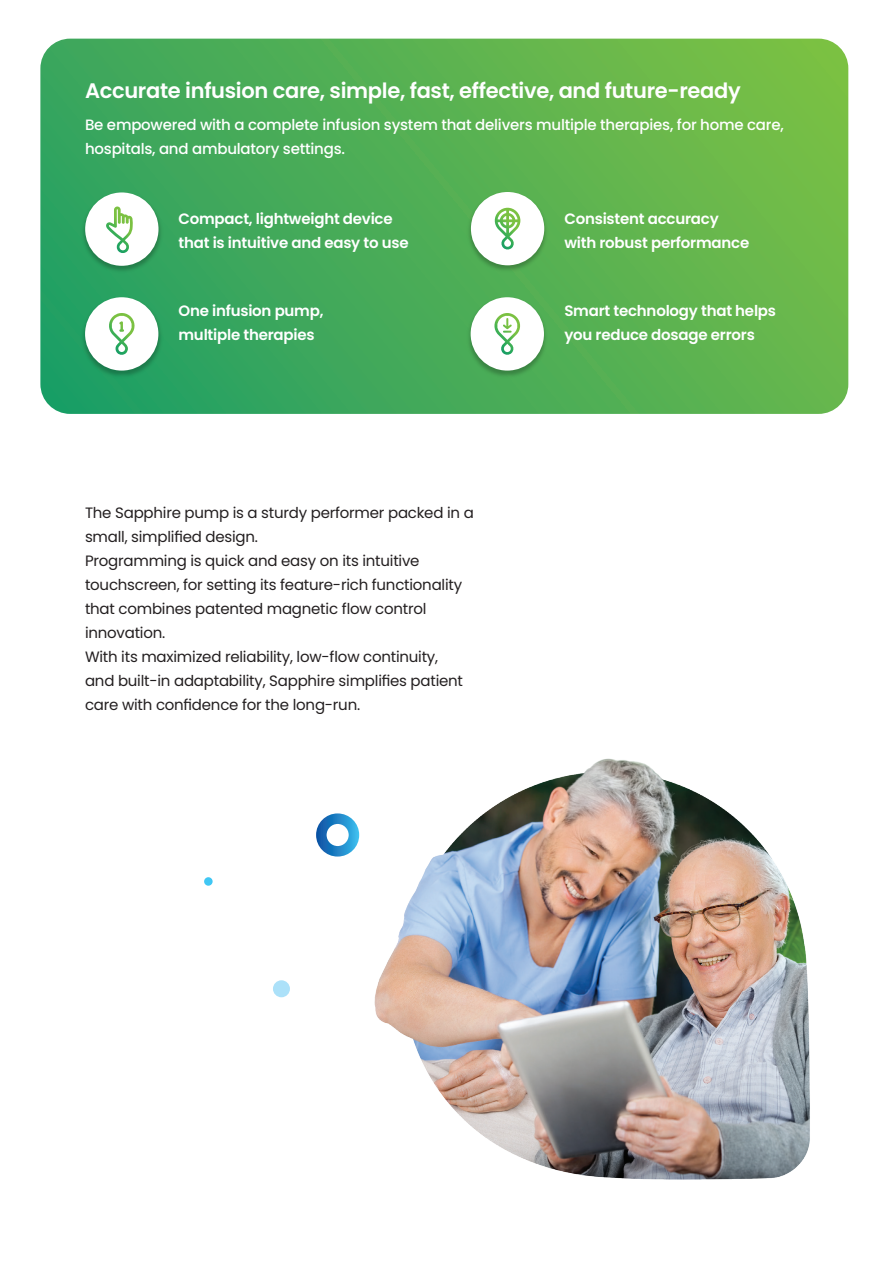
<style>
.page{position:relative;width:893px;height:1263px;background:#fff}
.page>*{position:absolute;margin:0;border:0;box-sizing:border-box;transform-origin:0 0}
.t1{font:600 21px "Poppins";letter-spacing:-.015em;color:#fff}
.t2{font:15px/24px "Poppins";letter-spacing:-.015em;color:#231f20}
.t3{font:600 15px/24px "Poppins";letter-spacing:-.015em;color:#fff}
.t4{font:500 15px/24px "Poppins";letter-spacing:-.015em;color:#fff}
</style>
<div class="page">
<svg style="left:40px;top:39px;width:808px;height:375px;background:#52af55"></svg>
<img style="left:79px;top:190px;width:85px;height:85px">
<div style="left:85px;top:192px;width:73px;height:74px;background:#fff;border-radius:50%"></div>
<svg style="left:106px;top:206px;width:27px;height:47px"></svg>
<img style="left:465px;top:190px;width:85px;height:84px">
<div style="left:471px;top:192px;width:73px;height:73px;background:#fff;border-radius:50%"></div>
<svg style="left:494px;top:208px;width:26px;height:42px"></svg>
<img style="left:79px;top:295px;width:85px;height:84px">
<div style="left:85px;top:297px;width:73px;height:74px;background:#fff;border-radius:50%"></div>
<svg style="left:109px;top:313px;width:26px;height:42px"></svg>
<img style="left:465px;top:295px;width:85px;height:84px">
<div style="left:471px;top:297px;width:73px;height:74px;background:#fff;border-radius:50%"></div>
<svg style="left:494px;top:313px;width:27px;height:42px"></svg>
<div style="left:204px;top:877px;width:9px;height:9px;background:#40c7f4;border-radius:50%"></div>
<img style="left:278px;top:758px;width:532px;height:422px">
<div style="left:273px;top:980px;width:17px;height:17px;background:#ace1f9;border-radius:50%"></div>
<h1 class="t1" style="left:85px;top:78px;width:657px">Accurate infusion care, simple, fast, effective, and future-ready</h1>
<p class="t4" style="left:85px;top:113px;width:700px">Be empowered with a complete infusion system that delivers multiple therapies, for home care, hospitals, and ambulatory settings.</p>
<p class="t3" style="left:178px;top:207px;width:232px">Compact, lightweight device that is intuitive and easy to use</p>
<p class="t3" style="left:564px;top:207px;width:186px">Consistent accuracy with robust performance</p>
<p class="t3" style="left:178px;top:299px;width:147px">One infusion pump, multiple therapies</p>
<p class="t2" style="left:85px;top:501px;width:390px">The Sapphire pump is a sturdy performer packed in a small, simplified design.<br>Programming is quick and easy on its intuitive touchscreen, for setting its feature-rich functionality that combines patented magnetic flow control innovation.<br>With its maximized reliability, low-flow continuity,<br>and built-in adaptability, Sapphire simplifies patient care with confidence for the long-run.</p>
<p class="t3" style="left:564px;top:299px;width:213px">Smart technology that helps you reduce dosage errors</p>
</div>
